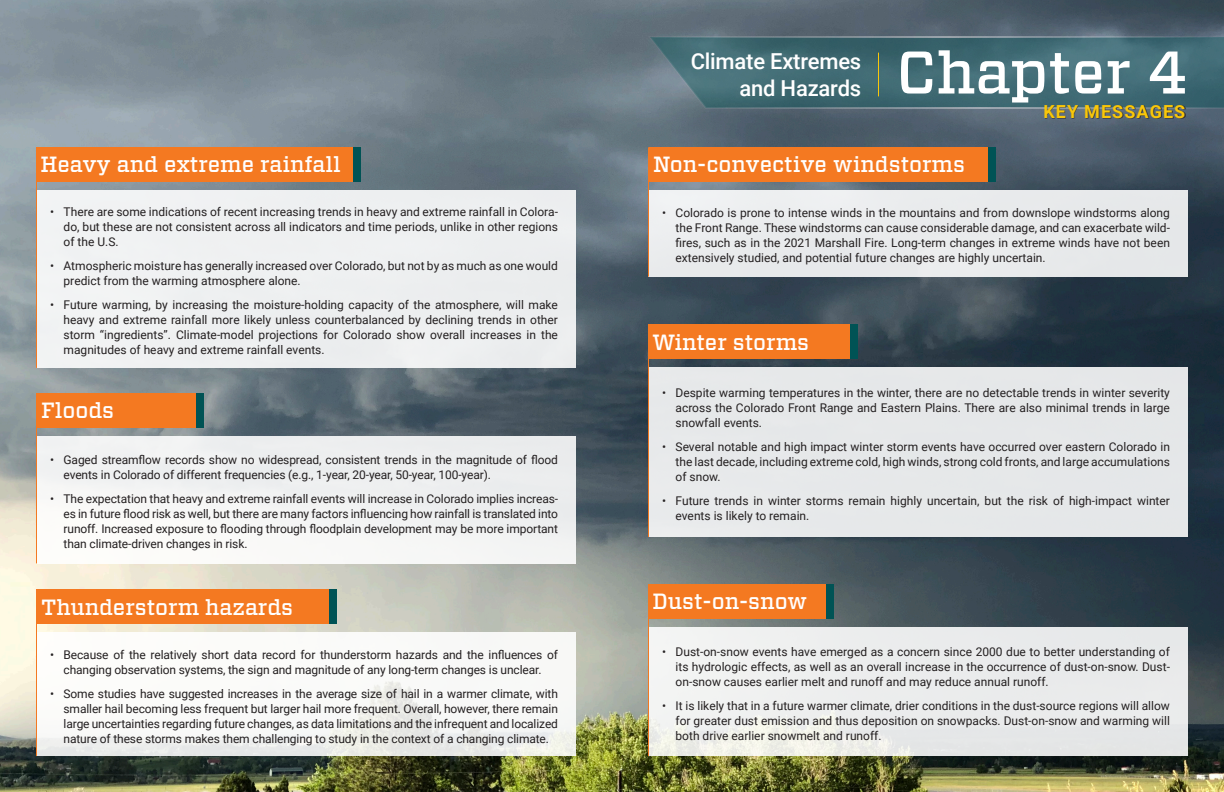
<style>
.page{position:relative;width:1224px;height:792px;background:#fff}
.page>*{position:absolute;margin:0;border:0;box-sizing:border-box;transform-origin:0 0}
.P-Vitesse_Style_h1{font:500 60px "Vitesse";color:#fff}
.P-Vitesse_Style_h2{font:500 22px "Vitesse";color:#fff}
.WSCOE_Roboto_Medium_Style_h2{font:500 22px/26.4px "Roboto";letter-spacing:-.01em;color:#fff;text-align:right}
.WSCOE_Roboto_Reg_in-text_h3{font:700 18px "Roboto";letter-spacing:.06em;color:#f9c709}
.t1{font:12px/15px "Roboto";color:#231f20;text-align:justify}
</style>
<div class="page">
<img style="left:0;top:0;width:1224px;height:792px">
<svg style="left:647px;top:35px;width:577px;height:75px;background:#466d77"></svg>
<hr style="left:878px;top:53px;width:1px;height:43px;background:#f9c709">
<div style="left:1045px;top:105px;width:140px;height:13px;background:#231f20;opacity:.75"></div>
<div style="left:37px;top:436px;width:539px;height:127px;background:#f1f2f2"></div>
<div style="left:37px;top:393px;width:160px;height:34px;background:#f47921"></div>
<hr style="left:36px;top:393px;width:1px;height:170px;background:#f47921">
<div style="left:196px;top:393px;width:8px;height:34px;background:#005355"></div>
<div style="left:37px;top:632px;width:539px;height:124px;background:linear-gradient(to bottom,#fffefd,#eff0ee)"></div>
<div style="left:37px;top:590px;width:293px;height:34px;background:#f47921"></div>
<hr style="left:36px;top:590px;width:1px;height:166px;background:#f47921">
<div style="left:329px;top:590px;width:8px;height:34px;background:#005355"></div>
<div style="left:649px;top:627px;width:539px;height:129px;background:#ebecec"></div>
<div style="left:648px;top:585px;width:179px;height:34px;background:#f47921"></div>
<hr style="left:648px;top:585px;width:1px;height:171px;background:#f47921">
<div style="left:826px;top:585px;width:8px;height:34px;background:#005355"></div>
<div style="left:649px;top:367px;width:539px;height:170px;background:#e6e8e9"></div>
<div style="left:648px;top:325px;width:202px;height:34px;background:#f47921"></div>
<hr style="left:648px;top:325px;width:1px;height:212px;background:#f47921">
<div style="left:850px;top:325px;width:7px;height:34px;background:#005355"></div>
<div style="left:649px;top:190px;width:539px;height:87px;background:#e9eaec"></div>
<div style="left:649px;top:147px;width:340px;height:35px;background:#f47921"></div>
<hr style="left:648px;top:147px;width:1px;height:130px;background:#f47921">
<div style="left:989px;top:147px;width:7px;height:35px;background:#005355"></div>
<div style="left:37px;top:190px;width:539px;height:178px;background:#eef0f1"></div>
<div style="left:36px;top:147px;width:319px;height:35px;background:#f47921"></div>
<hr style="left:36px;top:147px;width:1px;height:221px;background:#f47921">
<div style="left:354px;top:147px;width:7px;height:35px;background:#005355"></div>
<h2 class="P-Vitesse_Style_h2" style="left:40px;top:150px;width:302px">Heavy and extreme rainfall</h2>
<p class="t1" style="left:64px;top:204px;width:496px;text-indent:-14px">• There are some indications of recent increasing trends in heavy and extreme rainfall in Colora&shy;do, but these are not consistent across all indicators and time periods, unlike in other regions of the U.S.</p>
<p class="t1" style="left:64px;top:258px;width:496px;text-indent:-14px">• Atmospheric moisture has generally increased over Colorado, but not by as much as one would predict from the warming atmosphere alone.</p>
<p class="t1" style="left:64px;top:297px;width:496px;text-indent:-14px">• Future warming, by increasing the moisture-holding capacity of the atmosphere, will make heavy and extreme rainfall more likely unless counterbalanced by declining trends in other storm “ingredients”. Climate-model projections for Colorado show overall increases in the magnitudes of heavy and extreme rainfall events.</p>
<h2 class="P-Vitesse_Style_h2" style="left:41px;top:396px;width:75px">Floods</h2>
<p class="t1" style="left:64px;top:452px;width:496px;text-indent:-14px">• Gaged streamflow records show no widespread, consistent trends in the magnitude of flood events in Colorado of different frequencies (e.g., 1-year, 20-year, 50-year, 100-year).</p>
<p class="t1" style="left:64px;top:491px;width:496px;text-indent:-14px">• The expectation that heavy and extreme rainfall events will increase in Colorado implies increas&shy;es in future flood risk as well, but there are many factors influencing how rainfall is translated into runoff. Increased exposure to flooding through floodplain development may be more important than climate-driven changes in risk.</p>
<h2 class="P-Vitesse_Style_h2" style="left:41px;top:592px;width:254px">Thunderstorm hazards</h2>
<p class="t1" style="left:50px;top:646px;width:509px;text-align:center">• Because of the relatively short data record for thunderstorm hazards and the influences of changing observation systems, the sign and magnitude of any long-term changes is unclear.</p>
<p class="t1" style="left:64px;top:685px;width:496px;text-indent:-14px">• Some studies have suggested increases in the average size of hail in a warmer climate, with smaller hail becoming less frequent but larger hail more frequent. Overall, however, there remain large uncertainties regarding future changes, as data limitations and the infrequent and localized nature of these storms makes them challenging to study in the context of a changing climate.</p>
<h2 class="WSCOE_Roboto_Medium_Style_h2" style="left:691px;top:47px;width:172px">Climate Extremes and Hazards</h2>
<h1 class="P-Vitesse_Style_h1" style="left:896px;top:33px;width:293px">Chapter 4</h1>
<h2 class="WSCOE_Roboto_Reg_in-text_h3" style="left:1043px;top:99px;width:144px">KEY MESSAGES</h2>
<h2 class="P-Vitesse_Style_h2" style="left:653px;top:150px;width:314px">Non-convective windstorms</h2>
<p class="t1" style="left:676px;top:205px;width:496px;text-indent:-14px">• Colorado is prone to intense winds in the mountains and from downslope windstorms along the Front Range. These windstorms can cause considerable damage, and can exacerbate wild&shy;fires, such as in the 2021 Marshall Fire. Long-term changes in extreme winds have not been extensively studied, and potential future changes are highly uncertain.</p>
<h2 class="P-Vitesse_Style_h2" style="left:652px;top:327px;width:158px">Winter storms</h2>
<p class="t1" style="left:676px;top:385px;width:496px;text-indent:-14px">• Despite warming temperatures in the winter, there are no detectable trends in winter severity across the Colorado Front Range and Eastern Plains. There are also minimal trends in large snowfall events.</p>
<p class="t1" style="left:676px;top:439px;width:496px;text-indent:-14px">• Several notable and high impact winter storm events have occurred over eastern Colorado in the last decade, including extreme cold, high winds, strong cold fronts, and large accumulations of snow.</p>
<p class="t1" style="left:676px;top:493px;width:496px;text-indent:-14px">• Future trends in winter storms remain highly uncertain, but the risk of high-impact winter events is likely to remain.</p>
<h2 class="P-Vitesse_Style_h2" style="left:652px;top:587px;width:156px">Dust-on-snow</h2>
<p class="t1" style="left:676px;top:644px;width:496px;text-indent:-14px">• Dust-on-snow events have emerged as a concern since 2000 due to better understanding of its hydrologic effects, as well as an overall increase in the occurrence of dust-on-snow. Dust&shy;on-snow causes earlier melt and runoff and may reduce annual runoff.</p>
<p class="t1" style="left:676px;top:698px;width:496px;text-indent:-14px">• It is likely that in a future warmer climate, drier conditions in the dust-source regions will allow for greater dust emission and thus deposition on snowpacks. Dust-on-snow and warming will both drive earlier snowmelt and runoff.</p>
</div>
